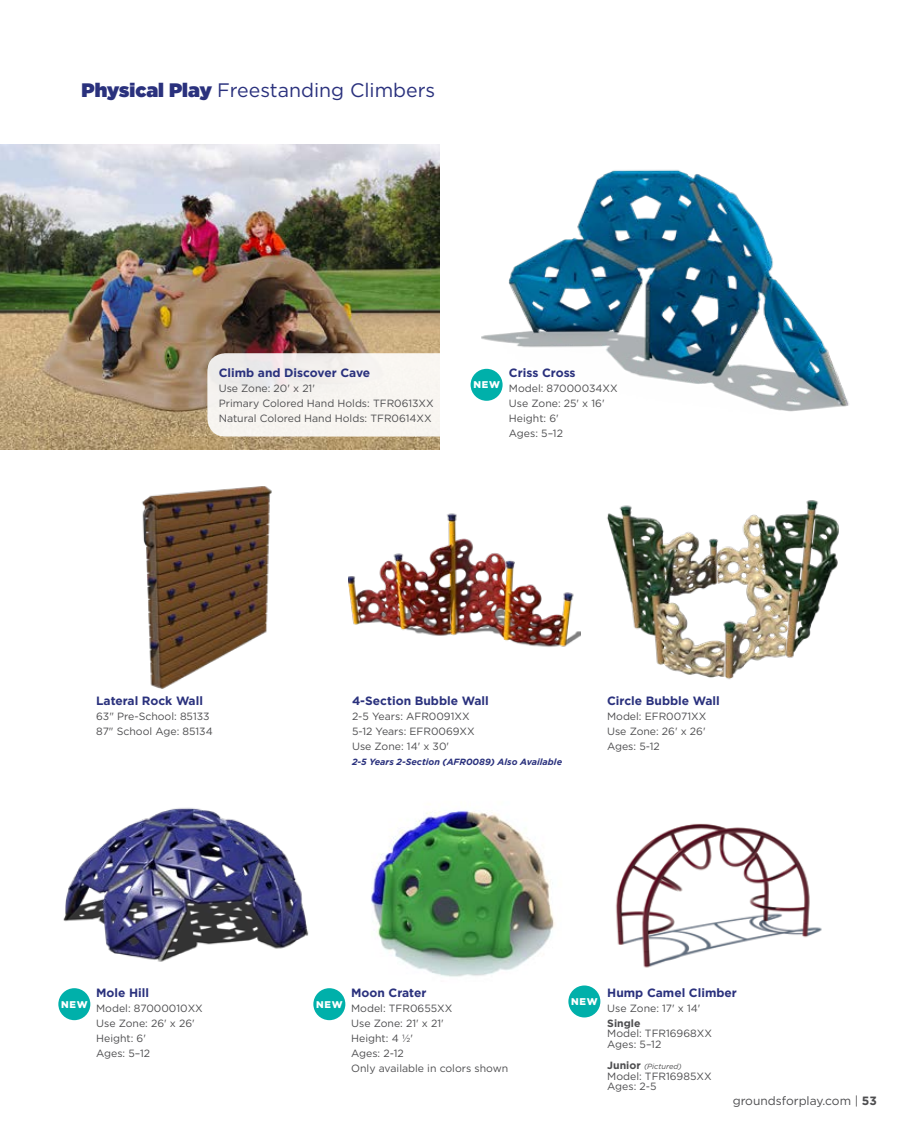
<style>
.page{position:relative;width:905px;height:1134px;background:#fff}
.page>*{position:absolute;margin:0;border:0;box-sizing:border-box;transform-origin:0 0}
.t1{font:19.5px "Gotham";color:#2a317d}
.t2{font:700 12px "Gotham";color:#2a317d}
.t3{font:12px "Gotham";color:#4d4d4f}
.t4{font:10.5px/15px "Gotham";color:#4d4d4f}
.t5{font:700 10.5px "Gotham";color:#4d4d4f}
.t6{font:900 9.75px "Gotham";letter-spacing:.075em;color:#fff}
.t7{font:italic 700 9px "Gotham";color:#2a317d}
.t8{font:italic 7.5px "Gotham";color:#4d4d4f}
.s1{font-weight:900}
.s2{font-weight:700;font-style:normal;font-size:10.5px}
.s3{font-weight:700}
</style>
<div class="page">
<img style="left:349px;top:513px;width:231px;height:134px">
<img style="left:607px;top:500px;width:231px;height:180px">
<img style="left:142px;top:486px;width:130px;height:203px">
<img style="left:0;top:145px;width:440px;height:304px">
<svg style="left:207px;top:353px;width:233px;height:84px"></svg>
<img style="left:63px;top:808px;width:246px;height:184px">
<img style="left:482px;top:170px;width:367px;height:242px">
<img style="left:371px;top:811px;width:184px;height:166px">
<img style="left:616px;top:823px;width:206px;height:145px">
<div style="left:58px;top:988px;width:32px;height:32px;background:#00b0aa;border-radius:50%"></div>
<div style="left:313px;top:988px;width:32px;height:32px;background:#00b0aa;border-radius:50%"></div>
<div style="left:568px;top:986px;width:32px;height:31px;background:#00b0aa;border-radius:50%"></div>
<div style="left:470px;top:369px;width:32px;height:32px;background:#00b0aa;border-radius:50%"></div>
<h1 class="t1" style="left:81px;top:77px;width:355px"><span class="s1">Physical Play</span> Freestanding Climbers</h1>
<p class="t2" style="left:219px;top:365px;width:153px">Climb and Discover Cave</p>
<p class="t4" style="left:219px;top:381px;width:216px">Use Zone: 20' x 21'<br>Primary Colored Hand Holds: TFR0613XX<br>Natural Colored Hand Holds: TFR0614XX</p>
<p class="t6" style="left:473px;top:378px;width:28px">NEW</p>
<p class="t2" style="left:509px;top:365px;width:68px">Criss Cross</p>
<p class="t4" style="left:509px;top:380px;width:110px">Model: 87000034XX<br>Use Zone: 25' x 16'<br>Height: 6'<br>Ages: 5–12</p>
<p class="t2" style="left:96px;top:693px;width:108px">Lateral Rock Wall</p>
<p class="t4" style="left:96px;top:709px;width:118px">63" Pre-School: 85133<br>87" School Age: 85134</p>
<p class="t2" style="left:352px;top:693px;width:138px">4-Section Bubble Wall</p>
<p class="t4" style="left:352px;top:709px;width:124px">2-5 Years: AFR0091XX<br>5-12 Years: EFR0069XX<br>Use Zone: 14' x 30'</p>
<p class="t7" style="left:352px;top:756px;width:211px">2-5 Years 2-Section (AFR0089) Also Available</p>
<p class="t2" style="left:607px;top:692px;width:114px">Circle Bubble Wall</p>
<p class="t4" style="left:607px;top:708px;width:101px;text-align:justify">Model: EFR0071XX Use Zone: 26' x 26' Ages: 5-12</p>
<p class="t2" style="left:96px;top:985px;width:54px">Mole Hill</p>
<p class="t4" style="left:96px;top:1000px;width:108px">Model: 87000010XX<br>Use Zone: 26' x 26'<br>Height: 6'<br>Ages: 5–12</p>
<p class="t2" style="left:351px;top:985px;width:77px">Moon Crater</p>
<p class="t4" style="left:351px;top:1000px;width:158px">Model: TFR0655XX<br>Use Zone: 21' x 21'<br>Height: 4 ½'<br>Ages: 2-12<br>Only available in colors shown</p>
<p class="t6" style="left:61px;top:998px;width:28px">NEW</p>
<p class="t6" style="left:316px;top:998px;width:28px">NEW</p>
<p class="t6" style="left:571px;top:995px;width:28px">NEW</p>
<p class="t2" style="left:607px;top:985px;width:131px">Hump Camel Climber</p>
<p class="t4" style="left:607px;top:1000px;width:95px">Use Zone: 17' x 14'</p>
<p class="t5" style="left:607px;top:1016px;width:35px">Single</p>
<p class="t4" style="left:607px;top:1028px;width:106px;line-height:10.5px">Model: TFR16968XX<br>Ages: 5–12</p>
<p class="t8" style="left:607px;top:1062px;width:76px"><span class="s2">Junior</span> (Pictured)</p>
<p class="t4" style="left:607px;top:1071px;width:106px;line-height:10.5px">Model: TFR16985XX<br>Ages: 2-5</p>
<p class="t3" style="left:732px;top:1093px;width:146px">groundsforplay.com | <span class="s3">53</span></p>
</div>
